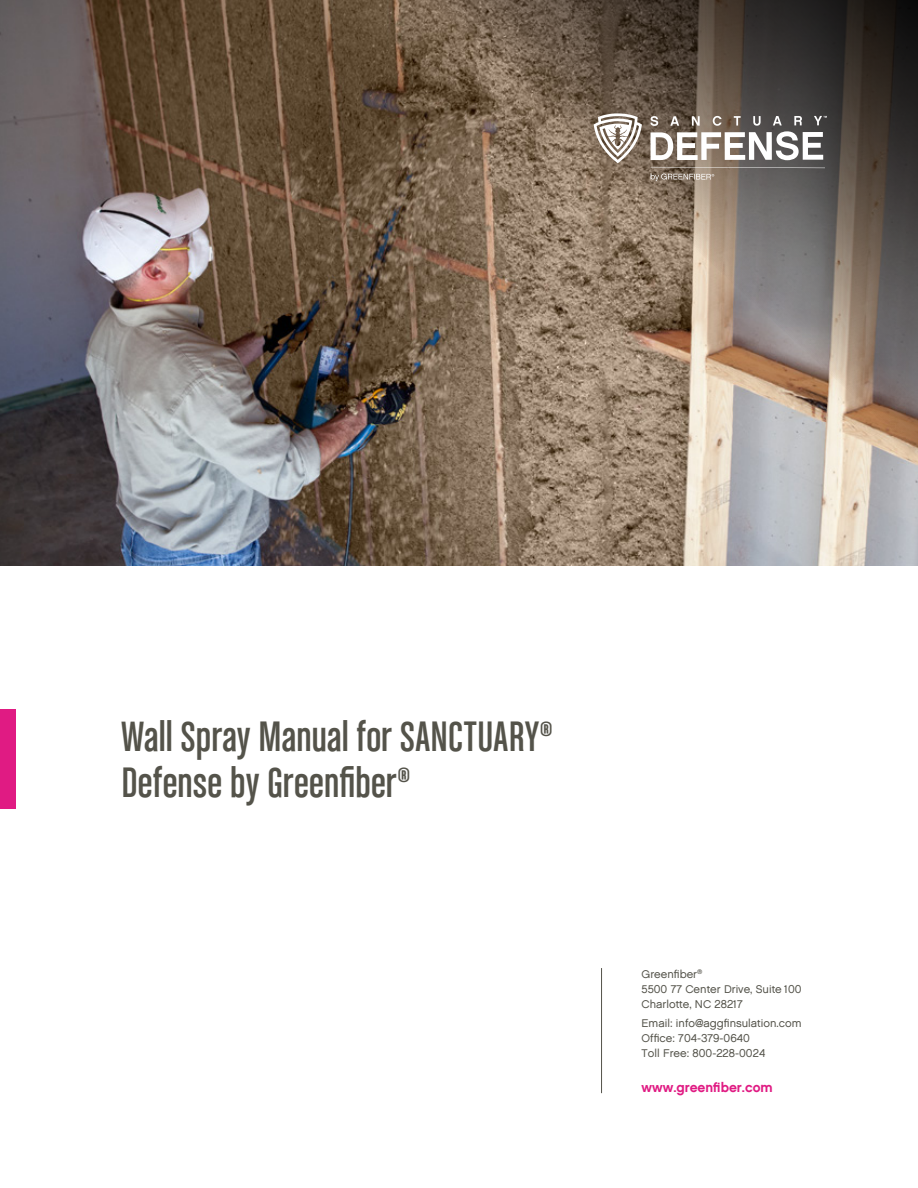
<style>
.page{position:relative;width:918px;height:1188px;background:#fff}
.page>*{position:absolute;margin:0;border:0;box-sizing:border-box;transform-origin:0 0}
.t1{font:45px/46.5px "Chalet Comprime Cologne Sixty";letter-spacing:.01em;color:#54534a}
.t2{font:13.5px "Chalet New York Nineteen Sixty";color:#e01b83}
.t3{font:11.25px/15px "Chalet London Nineteen Sixty";color:#54534a}
</style>
<div class="page">
<img style="left:0;top:0;width:918px;height:565px">
<hr style="left:601px;top:968px;width:1px;height:125px;background:#54534a">
<div style="left:0;top:709px;width:15px;height:99px;background:#e01b83"></div>
<svg style="left:398px;top:0;width:520px;height:486px;background:#817162"></svg>
<svg style="left:651px;top:167px;width:174px;height:14px;background:#7c726a"></svg>
<svg style="left:650px;top:116px;width:177px;height:44px"></svg>
<svg style="left:594px;top:113px;width:48px;height:50px"></svg>
<h1 class="t1" style="left:122px;top:712px;width:433px">Wall Spray Manual for SANCTUARY®<br>Defense by Greenfiber®</h1>
<p class="t3" style="left:642px;top:966px;width:161px">Greenfiber<sup>®<br></sup>5500 77 Center Drive, Suite 100<br>Charlotte, NC 28217</p>
<p class="t3" style="left:642px;top:1016px;width:161px">Email: info@aggfinsulation.com<br>Office: 704-379-0640<br>Toll Free: 800-228-0024</p>
<p class="t2" style="left:642px;top:1079px;width:133px">www.greenfiber.com</p>
</div>
